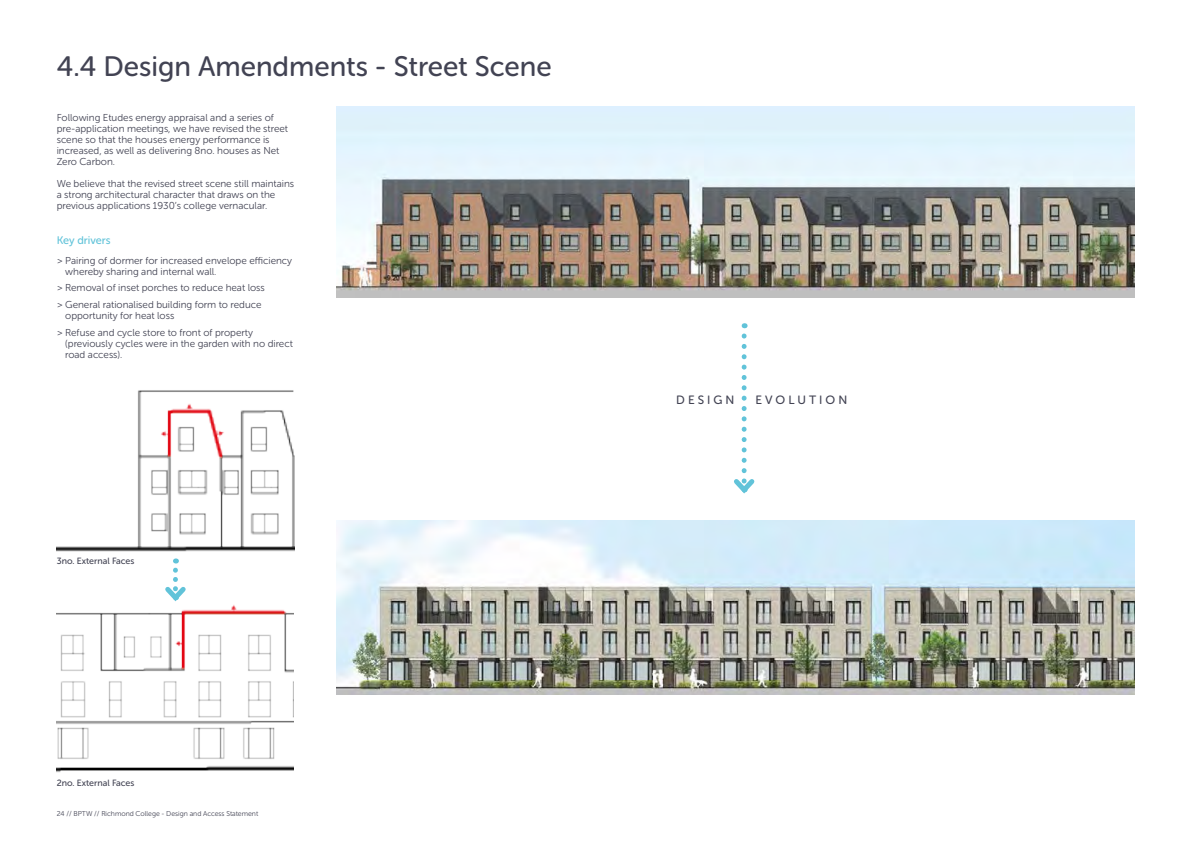
<style>
.page{position:relative;width:1191px;height:842px;background:#fff}
.page>*{position:absolute;margin:0;border:0;box-sizing:border-box;transform-origin:0 0}
.t1{font:28px "Museo Sans Rounded 500";color:#424353}
.t2{font:12px "Museo Sans Rounded 500";color:#424353}
.t3{font:11px "Museo Sans Rounded 500";color:#61c3d9}
.t4{font:10px/11px "Museo Sans Rounded 300";color:#424353}
.t5{font:9px "Museo Sans Rounded 500";color:#424353}
.t6{font:7px "Museo Sans Rounded 300";color:#424353}
.s1{font-family:"Museo Sans Rounded CAD Logo"}
</style>
<div class="page">
<img style="left:337px;top:106px;width:797px;height:191px">
<svg style="left:734px;top:336px;width:21px;height:158px"></svg>
<svg style="left:165px;top:570px;width:21px;height:32px"></svg>
<img style="left:337px;top:521px;width:797px;height:174px">
<img style="left:57px;top:390px;width:237px;height:174px">
<img style="left:57px;top:605px;width:237px;height:168px">
<h1 class="t1" style="left:57px;top:51px;width:496px">4.4 Design Amendments - Street Scene</h1>
<p class="t4" style="left:57px;top:112px;width:233px">Following Etudes energy appraisal and a series of pre-application meetings, we have revised the street scene so that the houses energy performance is increased, as well as delivering 8no. houses as Net Zero Carbon.</p>
<p class="t4" style="left:57px;top:178px;width:239px">We believe that the revised street scene still maintains a strong architectural character that draws on the previous applications 1930’s college vernacular.</p>
<p class="t3" style="left:57px;top:234px;width:55px">Key drivers</p>
<p class="t4" style="left:65px;top:255px;width:228px;text-indent:-9px"><span class="s1">&gt;</span> Pairing of dormer for increased envelope efficiency whereby sharing and internal wall.</p>
<p class="t4" style="left:57px;top:280px;width:210px;line-height:16.7px"><span class="s1">&gt;</span> Removal of inset porches to reduce heat loss <span class="s1">&gt;</span> General rationalised building form to reduce</p>
<p class="t4" style="left:57px;top:307px;width:198px;line-height:16.7px;text-indent:9px">opportunity for heat loss<br><span class="s1">&gt;</span> Refuse and cycle store to front of property</p>
<p class="t4" style="left:65px;top:338px;width:229px">(previously cycles were in the garden with no direct road access).</p>
<p class="t5" style="left:57px;top:556px;width:79px">3no. External Faces</p>
<p class="t5" style="left:57px;top:778px;width:79px">2no. External Faces</p>
<p class="t6" style="left:57px;top:809px;width:203px">24 // BPTW // Richmond College - Design and Access Statement</p>
<p class="t2" style="left:676px;top:393px;width:60px">D E S I G N</p>
<p class="t2" style="left:755px;top:393px;width:93px">E V O L U T I O N</p>
</div>
